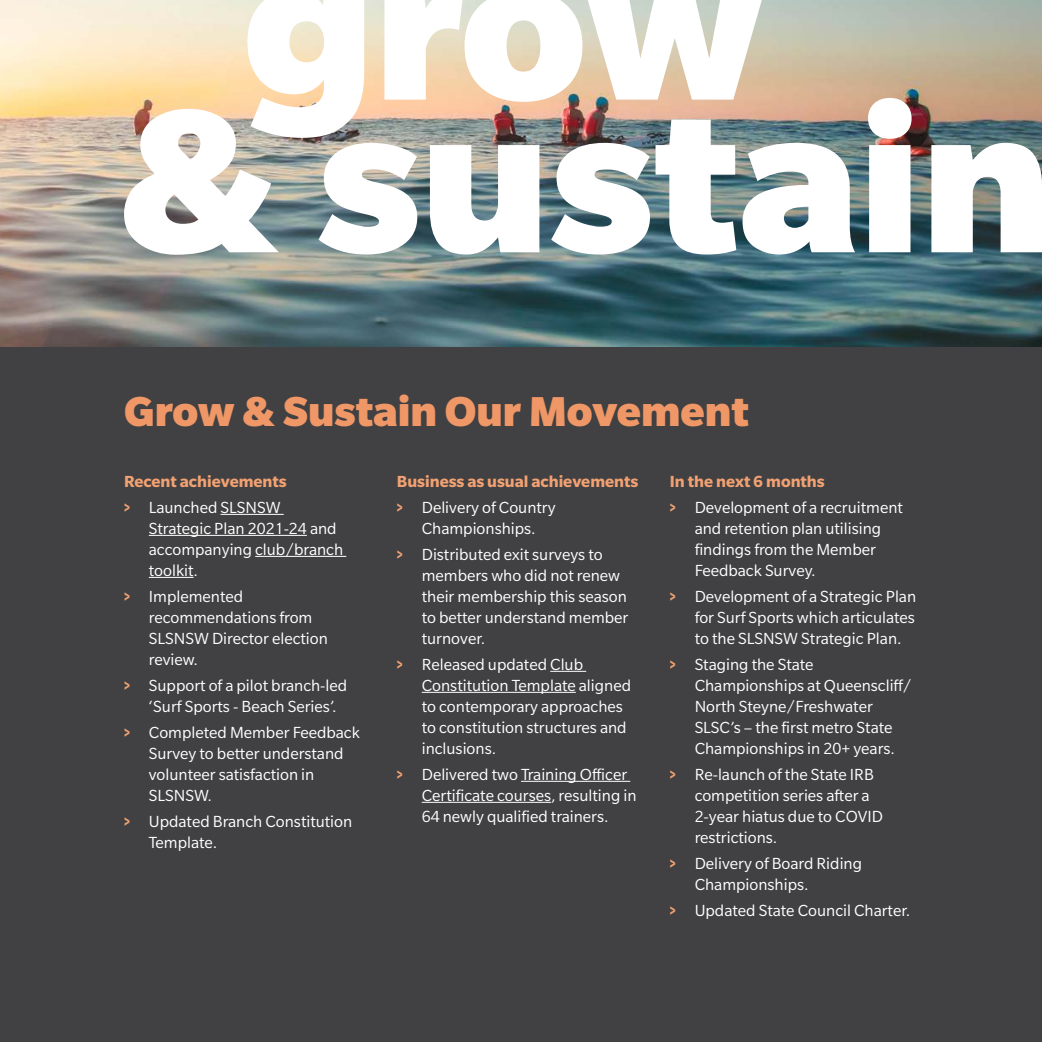
<style>
.page{position:relative;width:1042px;height:1042px;background:#414042}
.page>*{position:absolute;margin:0;border:0;box-sizing:border-box;transform-origin:0 0}
.t1{font:900 45.5px "Slate Pro";color:#ef9766}
.t2{font:17.5px/21px "Slate Std";color:#fff}
.t3{font:700 17.5px/25.9px "Slate Std";color:#f1a172}
.s1{font-weight:400;color:#fff}
.s2{font-weight:700;color:#f1a172}
</style>
<div class="page">
<img style="left:1px;top:0;width:1041px;height:346px">
<hr style="left:220px;top:514px;width:64px;height:1px;background:#fff">
<hr style="left:149px;top:535px;width:158px;height:1px;background:#fff">
<hr style="left:255px;top:556px;width:91px;height:1px;background:#fff">
<hr style="left:149px;top:577px;width:45px;height:1px;background:#fff">
<hr style="left:550px;top:671px;width:36px;height:1px;background:#fff">
<hr style="left:422px;top:692px;width:154px;height:1px;background:#fff">
<hr style="left:521px;top:781px;width:109px;height:1px;background:#fff">
<hr style="left:422px;top:802px;width:129px;height:1px;background:#fff">
<img style="left:124px;top:98px;width:918px;height:157px">
<svg style="left:247px;top:0;width:517px;height:138px;background:#e8ded3"></svg>
<h1 class="t1" style="left:124px;top:386px;width:626px">Grow &amp; Sustain Our Movement</h1>
<p class="t3" style="left:124px;top:468px;width:164px">Recent achievements &gt; <span class="s1">Launched SLSNSW</span></p>
<p class="t2" style="left:149px;top:518px;width:196px">Strategic Plan 2021-24 and accompanying club/branch toolkit.</p>
<p class="t2" style="left:149px;top:586px;width:181px;text-indent:-25px"><span class="s2">&gt;</span> Implemented recommendations from<br>SLSNSW Director election review.</p>
<p class="t2" style="left:149px;top:675px;width:200px;text-indent:-25px"><span class="s2">&gt;</span> Support of a pilot branch-led ‘Surf Sports - Beach Series’.</p>
<p class="t2" style="left:149px;top:722px;width:213px;text-indent:-25px"><span class="s2">&gt;</span> Completed Member Feedback<br>Survey to better understand volunteer satisfaction in<br>SLSNSW.</p>
<p class="t2" style="left:149px;top:810px;width:205px;text-indent:-25px"><span class="s2">&gt;</span> Updated Branch Constitution<br>Template.</p>
<p class="t3" style="left:397px;top:468px;width:243px">Business as usual achievements &gt; <span class="s1">Delivery of Country</span></p>
<p class="t2" style="left:397px;top:515px;width:207px;line-height:25.9px;text-indent:25px">Championships.<br><span class="s2">&gt;</span> Distributed exit surveys to</p>
<p class="t2" style="left:422px;top:565px;width:208px">members who did not renew their membership this season to better understand member turnover.</p>
<p class="t2" style="left:422px;top:654px;width:211px;text-indent:-25px"><span class="s2">&gt;</span> Released updated Club<br>Constitution Template aligned to contemporary approaches to constitution structures and inclusions.</p>
<p class="t2" style="left:422px;top:764px;width:216px;text-indent:-25px"><span class="s2">&gt;</span> Delivered two Training Officer<br>Certificate courses, resulting in<br>64 newly qualified trainers.</p>
<p class="t2" style="left:670px;top:468px;width:235px;line-height:25.9px"><span class="s2">In the next 6 months<br>&gt;</span> Development of a recruitment</p>
<p class="t2" style="left:694px;top:518px;width:188px">and retention plan utilising findings from the Member<br>Feedback Survey.</p>
<p class="t2" style="left:694px;top:586px;width:223px;text-align:justify;text-indent:-25px"><span class="s2">&gt;</span> Development of a Strategic Plan for Surf Sports which articulates to the SLSNSW Strategic Plan.</p>
<p class="t2" style="left:694px;top:654px;width:218px;text-indent:-25px"><span class="s2">&gt;</span> Staging the State<br>Championships at Queenscliff/<br>North Steyne/Freshwater<br>SLSC’s – the first metro State<br>Championships in 20+ years.</p>
<p class="t2" style="left:694px;top:764px;width:190px;text-indent:-25px"><span class="s2">&gt;</span> Re-launch of the State IRB competition series after a<br>2-year hiatus due to COVID restrictions.</p>
<p class="t2" style="left:694px;top:852px;width:169px;text-indent:-25px"><span class="s2">&gt;</span> Delivery of Board Riding<br>Championships.</p>
<p class="t2" style="left:670px;top:899px;width:242px"><span class="s2">&gt;</span> Updated State Council Charter.</p>
</div>
